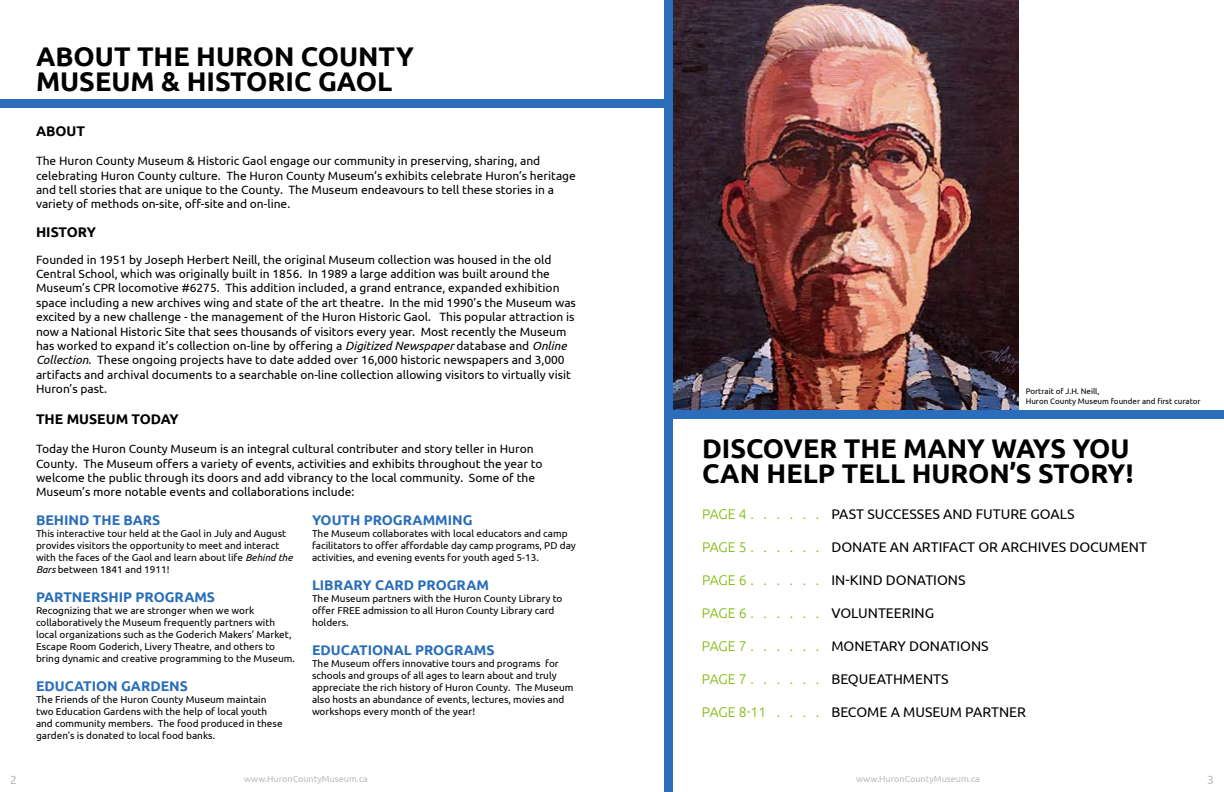
<style>
.page{position:relative;width:1224px;height:792px;background:#fff}
.page>*{position:absolute;margin:0;border:0;box-sizing:border-box;transform-origin:0 0}
.t1{font:700 27px/25px "Ubuntu";color:#000}
.t2{font:14px "Ubuntu";color:#000}
.t3{font:700 14px "Ubuntu";color:#2a6ebb}
.t4{font:300 14px "Ubuntu";letter-spacing:-.01em;color:#7ab800}
.t5{font:700 14px "Ubuntu";color:#000}
.t6{font:12px/14.4px "Ubuntu";color:#000}
.t7{font:12px "Ubuntu";color:#bcbcbc}
.t8{font:10px/12px "Ubuntu";color:#000}
.t9{font:9px "Ubuntu";color:#bcbcbc}
.t10{font:8px/9.6px "Ubuntu";color:#000}
.s1{font-style:italic}
</style>
<div class="page">
<img style="left:672px;top:0;width:346px;height:410px">
<div style="left:0;top:99px;width:670px;height:9px;background:#2a6ebb"></div>
<div style="left:664px;top:0;width:8px;height:792px;background:#2a6ebb"></div>
<div style="left:668px;top:410px;width:556px;height:8px;background:#2a6ebb"></div>
<h1 class="t1" style="left:36px;top:43px;width:379px">ABOUT THE HURON COUNTY<br>MUSEUM &amp; HISTORIC GAOL</h1>
<p class="t5" style="left:36px;top:123px;width:51px">ABOUT</p>
<p class="t6" style="left:36px;top:153px;width:541px">The Huron County Museum &amp; Historic Gaol engage our community in preserving, sharing, and celebrating Huron County culture. The Huron County Museum‘s exhibits celebrate Huron’s heritage and tell stories that are unique to the County. The Museum endeavours to tell these stories in a variety of methods on-site, off-site and on-line.</p>
<p class="t5" style="left:36px;top:224px;width:62px">HISTORY</p>
<p class="t6" style="left:36px;top:252px;width:541px">Founded in 1951 by Joseph Herbert Neill, the original Museum collection was housed in the old Central School, which was originally built in 1856. In 1989 a large addition was built around the Museum’s CPR locomotive #6275. This addition included, a grand entrance, expanded exhibition space including a new archives wing and state of the art theatre. In the mid 1990’s the Museum was excited by a new challenge - the management of the Huron Historic Gaol. This popular attraction is now a National Historic Site that sees thousands of visitors every year. Most recently the Museum has worked to expand it’s collection on-line by offering a <span class="s1">Digitized Newspaper</span> database and <span class="s1">Online Collection</span>. These ongoing projects have to date added over 16,000 historic newspapers and 3,000 artifacts and archival documents to a searchable on-line collection allowing visitors to virtually visit Huron’s past.</p>
<p class="t5" style="left:36px;top:411px;width:144px">THE MUSEUM TODAY</p>
<p class="t6" style="left:36px;top:441px;width:508px">Today the Huron County Museum is an integral cultural contributer and story teller in Huron County. The Museum offers a variety of events, activities and exhibits throughout the year to welcome the public through its doors and add vibrancy to the local community. Some of the Museum’s more notable events and collaborations include:</p>
<h1 class="t1" style="left:702px;top:435px;width:433px">DISCOVER THE MANY WAYS YOU<br>CAN HELP TELL HURON’S STORY!</h1>
<p class="t4" style="left:702px;top:506px;width:46px">PAGE 4</p>
<p class="t2" style="left:831px;top:505px;width:245px">PAST SUCCESSES AND FUTURE GOALS</p>
<p class="t4" style="left:702px;top:539px;width:46px">PAGE 5</p>
<p class="t2" style="left:831px;top:538px;width:317px">DONATE AN ARTIFACT OR ARCHIVES DOCUMENT</p>
<p class="t4" style="left:702px;top:572px;width:46px">PAGE 6</p>
<p class="t2" style="left:831px;top:571px;width:136px">IN-KIND DONATIONS</p>
<p class="t4" style="left:702px;top:605px;width:46px">PAGE 6</p>
<p class="t2" style="left:831px;top:604px;width:104px">VOLUNTEERING</p>
<p class="t4" style="left:702px;top:638px;width:46px">PAGE 7</p>
<p class="t2" style="left:831px;top:637px;width:159px">MONETARY DONATIONS</p>
<p class="t4" style="left:702px;top:671px;width:46px">PAGE 7</p>
<p class="t2" style="left:831px;top:670px;width:119px">BEQUEATHMENTS</p>
<p class="t4" style="left:702px;top:704px;width:66px">PAGE 8-11</p>
<p class="t2" style="left:831px;top:703px;width:196px">BECOME A MUSEUM PARTNER</p>
<p class="t10" style="left:1026px;top:386px;width:176px">Portrait of J.H. Neill,<br>Huron County Museum founder and first curator</p>
<p class="t3" style="left:36px;top:511px;width:126px">BEHIND THE BARS</p>
<p class="t8" style="left:36px;top:527px;width:258px">This interactive tour held at the Gaol in July and August provides visitors the opportunity to meet and interact with the faces of the Gaol and learn about life <span class="s1">Behind the Bars</span> between 1841 and 1911!</p>
<p class="t3" style="left:36px;top:588px;width:181px">PARTNERSHIP PROGRAMS</p>
<p class="t8" style="left:36px;top:604px;width:260px">Recognizing that we are stronger when we work collaboratively the Museum frequently partners with local organizations such as the Goderich Makers’ Market, Escape Room Goderich, Livery Theatre, and others to bring dynamic and creative programming to the Museum.</p>
<p class="t3" style="left:36px;top:677px;width:153px">EDUCATION GARDENS</p>
<p class="t8" style="left:36px;top:693px;width:248px">The Friends of the Huron County Museum maintain two Education Gardens with the help of local youth and community members. The food produced in these garden’s is donated to local food banks.</p>
<p class="t3" style="left:312px;top:511px;width:162px">YOUTH PROGRAMMING</p>
<p class="t8" style="left:312px;top:527px;width:265px">The Museum collaborates with local educators and camp facilitators to offer affordable day camp programs, PD day activities, and evening events for youth aged 5-13.</p>
<p class="t3" style="left:312px;top:576px;width:179px">LIBRARY CARD PROGRAM</p>
<p class="t8" style="left:312px;top:592px;width:252px">The Museum partners with the Huron County Library to offer FREE admission to all Huron County Library card holders.</p>
<p class="t3" style="left:312px;top:641px;width:184px">EDUCATIONAL PROGRAMS</p>
<p class="t8" style="left:312px;top:657px;width:263px">The Museum offers innovative tours and programs for schools and groups of all ages to learn about and truly appreciate the rich history of Huron County. The Museum also hosts an abundance of events, lectures, movies and workshops every month of the year!</p>
<p class="t7" style="left:10px;top:772px;width:8px">2</p>
<p class="t9" style="left:244px;top:773px;width:125px">www.HuronCountyMuseum.ca</p>
<p class="t9" style="left:856px;top:773px;width:125px">www.HuronCountyMuseum.ca</p>
<p class="t7" style="left:1207px;top:772px;width:8px">3</p>
</div>
